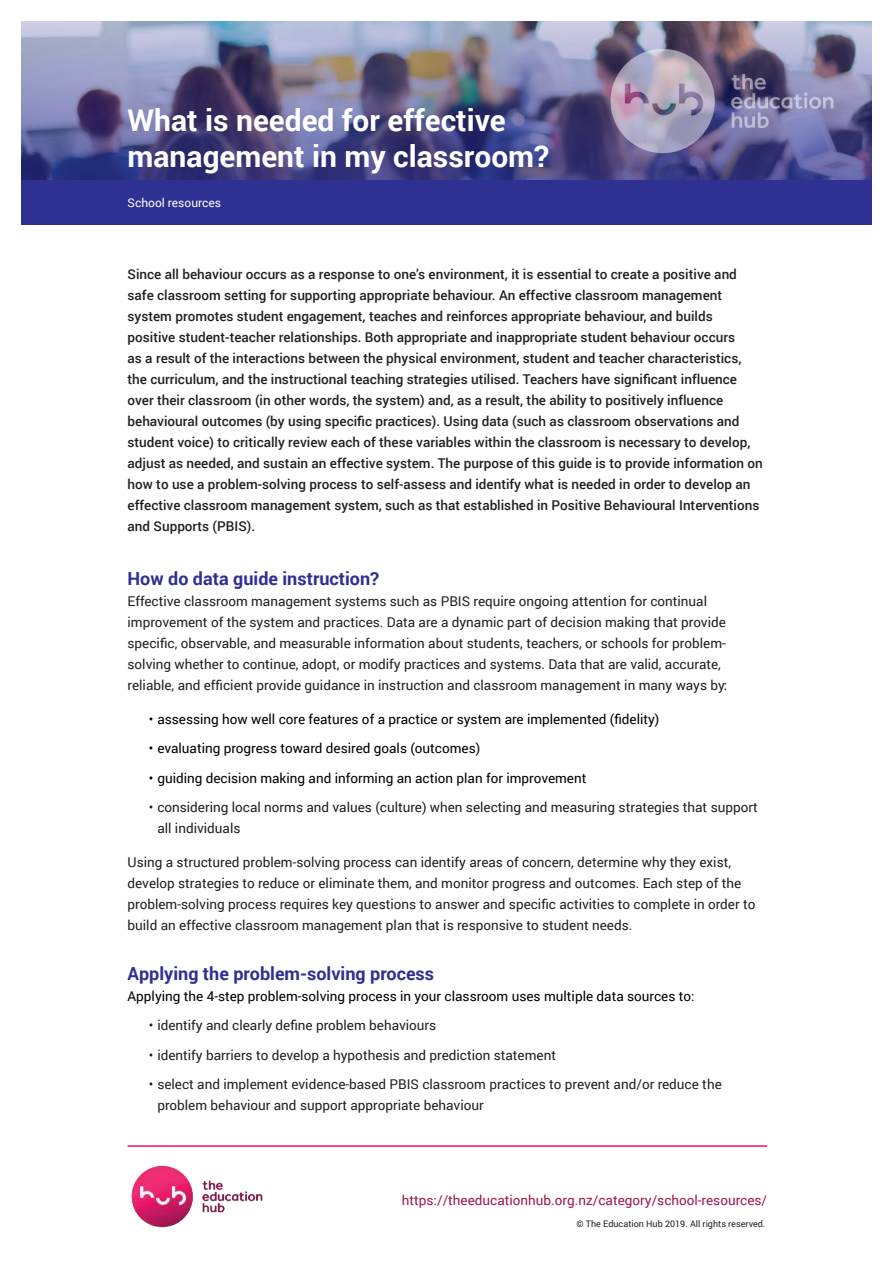
<style>
.page{position:relative;width:893px;height:1263px;background:#fff}
.page>*{position:absolute;margin:0;border:0;box-sizing:border-box;transform-origin:0 0}
.t1{font:700 30px/36px "Roboto";color:#fff}
.t2{font:700 18px "Roboto";color:#2e3092}
.t3{font:13.5px/21px "Roboto";color:#221f1f}
.t4{font:500 13.5px/21px "Roboto";color:#221f1f}
.t5{font:13.5px "Roboto";color:#000}
.t6{font:13.5px "Roboto";color:#a11651}
.t7{font:12px "Roboto";color:#fff}
.t8{font:9px "Roboto";color:#221f1f}
</style>
<div class="page">
<img style="left:131px;top:1165px;width:132px;height:63px">
<hr style="left:128px;top:1145px;width:639px;height:2px;background:#ed135a">
<img style="left:21px;top:21px;width:851px;height:159px">
<div style="left:21px;top:180px;width:851px;height:44px;background:#2e3092"></div>
<svg style="left:611px;top:49px;width:104px;height:104px;background:#9d92ac"></svg>
<svg style="left:731px;top:74px;width:102px;height:54px;background:#807da5"></svg>
<h1 class="t1" style="left:128px;top:104px;width:423px">What is needed for effective management in my classroom?</h1>
<p class="t7" style="left:128px;top:197px;width:95px">School resources</p>
<p class="t4" style="left:128px;top:265px;width:637px">Since all behaviour occurs as a response to one’s environment, it is essential to create a positive and safe classroom setting for supporting appropriate behaviour. An effective classroom management system promotes student engagement, teaches and reinforces appropriate behaviour, and builds positive student-teacher relationships. Both appropriate and inappropriate student behaviour occurs<br>as a result of the interactions between the physical environment, student and teacher characteristics, the curriculum, and the instructional teaching strategies utilised. Teachers have significant influence over their classroom (in other words, the system) and, as a result, the ability to positively influence behavioural outcomes (by using specific practices). Using data (such as classroom observations and student voice) to critically review each of these variables within the classroom is necessary to develop, adjust as needed, and sustain an effective system. The purpose of this guide is to provide information on how to use a problem-solving process to self-assess and identify what is needed in order to develop an effective classroom management system, such as that established in Positive Behavioural Interventions and Supports (PBIS).</p>
<h2 class="t2" style="left:128px;top:571px;width:253px">How do data guide instruction?</h2>
<p class="t3" style="left:128px;top:592px;width:601px">Effective classroom management systems such as PBIS require ongoing attention for continual improvement of the system and practices. Data are a dynamic part of decision making that provide specific, observable, and measurable information about students, teachers, or schools for problem&shy;solving whether to continue, adopt, or modify practices and systems. Data that are valid, accurate, reliable, and efficient provide guidance in instruction and classroom management in many ways by:</p>
<p class="t5" style="left:149px;top:713px;width:512px">• assessing how well core features of a practice or system are implemented (fidelity)</p>
<p class="t5" style="left:149px;top:742px;width:333px">• evaluating progress toward desired goals (outcomes)</p>
<p class="t5" style="left:149px;top:772px;width:439px">• guiding decision making and informing an action plan for improvement</p>
<p class="t3" style="left:157px;top:798px;width:602px;text-indent:-9px">• considering local norms and values (culture) when selecting and measuring strategies that support all individuals</p>
<p class="t3" style="left:128px;top:851px;width:629px">Using a structured problem-solving process can identify areas of concern, determine why they exist, develop strategies to reduce or eliminate them, and monitor progress and outcomes. Each step of the problem-solving process requires key questions to answer and specific activities to complete in order to build an effective classroom management plan that is responsive to student needs.</p>
<h2 class="t2" style="left:128px;top:965px;width:308px">Applying the problem-solving process</h2>
<p class="t5" style="left:128px;top:990px;width:568px">Applying the 4-step problem-solving process in your classroom uses multiple data sources to:</p>
<p class="t3" style="left:149px;top:1016px;width:289px">• identify and clearly define problem behaviours</p>
<p class="t3" style="left:149px;top:1045px;width:409px">• identify barriers to develop a hypothesis and prediction statement</p>
<p class="t3" style="left:157px;top:1075px;width:566px;text-indent:-9px">• select and implement evidence-based PBIS classroom practices to prevent and/or reduce the problem behaviour and support appropriate behaviour</p>
<p class="t6" style="left:402px;top:1194px;width:367px">https://theeducationhub.org.nz/category/school-resources/</p>
<p class="t8" style="left:577px;top:1220px;width:190px">© The Education Hub 2019. All rights reserved.</p>
</div>
